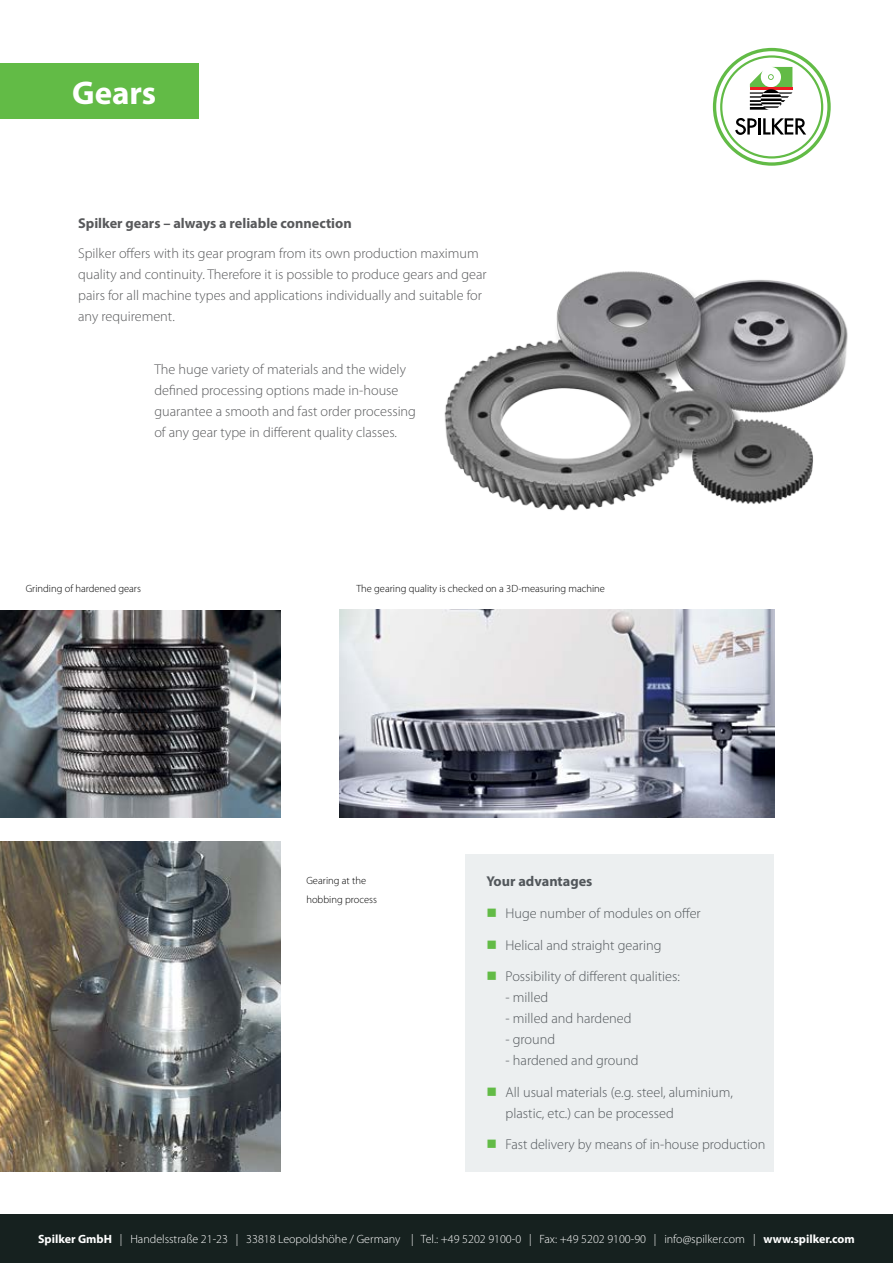
<style>
.page{position:relative;width:893px;height:1263px;background:#fff}
.page>*{position:absolute;margin:0;border:0;box-sizing:border-box;transform-origin:0 0}
.t1{font:700 33px "Myriad Pro";letter-spacing:-.005em;color:#fff}
.t2{font:300 14.25px/21px "Myriad Pro";color:#58595b}
.t3{font:300 14.25px/21px "Myriad Pro";color:#52575b}
.t4{font:700 14.25px "Myriad Pro";color:#58595b}
.t5{font:700 14.25px "Myriad Pro";color:#52575b}
.t6{font:300 12px "Myriad Pro";color:#fff}
.t7{font:300 10.5px/18.6px "Myriad Pro";color:#000}
.s1{font-weight:700}
</style>
<div class="page">
<div style="left:0;top:1214px;width:893px;height:49px;background:#16211f"></div>
<svg style="left:713px;top:48px;width:118px;height:118px"></svg>
<img style="left:444px;top:271px;width:404px;height:240px">
<img style="left:0;top:842px;width:281px;height:329px">
<img style="left:0;top:611px;width:281px;height:206px">
<img style="left:339px;top:610px;width:435px;height:207px">
<div style="left:465px;top:854px;width:309px;height:317px;background:#eceff0"></div>
<div style="left:0;top:64px;width:199px;height:55px;background:#62bb46"></div>
<h1 class="t1" style="left:72px;top:71px;width:86px">Gears</h1>
<p class="t4" style="left:78px;top:213px;width:275px">Spilker gears – always a reliable connection</p>
<p class="t2" style="left:78px;top:243px;width:410px">Spilker offers with its gear program from its own production maximum quality and continuity. Therefore it is possible to produce gears and gear pairs for all machine types and applications individually and suitable for any requirement.</p>
<p class="t2" style="left:154px;top:359px;width:263px">The huge variety of materials and the widely defined processing options made in-house guarantee a smooth and fast order processing of any gear type in different quality classes.</p>
<p class="t7" style="left:26px;top:579px;width:117px">Grinding of hardened gears</p>
<p class="t7" style="left:356px;top:579px;width:250px">The gearing quality is checked on a 3D-measuring machine</p>
<p class="t7" style="left:306px;top:871px;width:72px">Gearing at the hobbing process</p>
<p class="t5" style="left:486px;top:872px;width:107px">Your advantages</p>
<p class="t3" style="left:506px;top:903px;width:197px">Huge number of modules on offer</p>
<p class="t3" style="left:506px;top:934px;width:157px">Helical and straight gearing</p>
<p class="t3" style="left:506px;top:966px;width:176px">Possibility of different qualities:</p>
<p class="t3" style="left:506px;top:987px;width:44px">- milled</p>
<p class="t3" style="left:506px;top:1008px;width:127px">- milled and hardened</p>
<p class="t3" style="left:506px;top:1029px;width:51px">- ground</p>
<p class="t3" style="left:506px;top:1050px;width:134px">- hardened and ground</p>
<p class="t3" style="left:506px;top:1082px;width:229px">All usual materials (e.g. steel, aluminium, plastic, etc.) can be processed</p>
<p class="t3" style="left:506px;top:1134px;width:261px">Fast delivery by means of in-house production</p>
<p class="t6" style="left:38px;top:1232px;width:818px"><span class="s1">Spilker GmbH</span> | Handelsstraße 21-23 | 33818 Leopoldshöhe / Germany | Tel.: +49 5202 9100-0 | Fax: +49 5202 9100-90 | info@spilker.com | <span class="s1">www.spilker.com</span></p>
</div>
